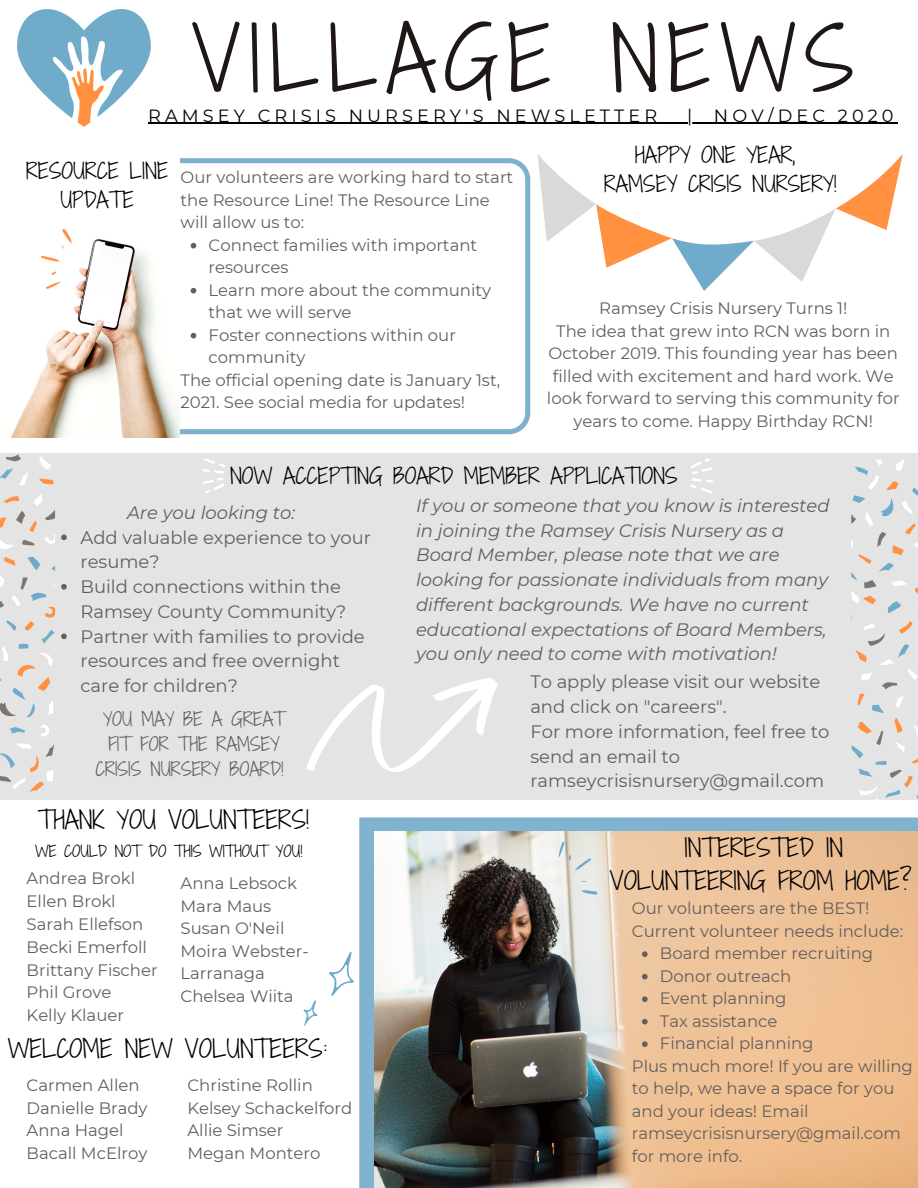
<style>
.page{position:relative;width:918px;height:1188px;background:#fff}
.page>*{position:absolute;margin:0;border:0;box-sizing:border-box;transform-origin:0 0}
.t1{font:84px "Shadows Into Light Two";letter-spacing:.1em;color:#1e1715}
.t2{font:24px/32.7px "Shadows Into Light Two";color:#000;text-align:center}
.t3{font:21px/29.2px "Shadows Into Light Two";color:#000;text-align:center}
.t4{font:18px/24.8px "Montserrat";color:#625f5d}
.t5{font:italic 18px/24.8px "Montserrat";color:#625f5d}
.t6{font:18px/24.8px "Shadows Into Light Two";color:#625f5d;text-align:center}
.t7{font:17.7px "Montserrat";letter-spacing:.23em;color:#000}
.t8{font:16.5px/22.5px "Montserrat";color:#625f5d}
.t9{font:15px "Shadows Into Light Two";color:#000}
</style>
<div class="page">
<img style="left:18px;top:9px;width:132px;height:117px">
<svg style="left:180px;top:158px;width:350px;height:276px"></svg>
<img style="left:10px;top:239px;width:170px;height:199px">
<svg style="left:40px;top:255px;width:20px;height:7px"></svg>
<svg style="left:46px;top:271px;width:15px;height:21px"></svg>
<svg style="left:60px;top:229px;width:15px;height:20px"></svg>
<svg style="left:359px;top:817px;width:559px;height:371px;fill:#7fb3d0"></svg>
<img style="left:375px;top:832px;width:543px;height:356px">
<svg style="left:553px;top:841px;width:39px;height:30px"></svg>
<svg style="left:581px;top:879px;width:17px;height:22px"></svg>
<svg style="left:538px;top:154px;width:365px;height:137px"></svg>
<div style="left:0;top:453px;width:918px;height:346px;background:#e4e4e4"></div>
<svg style="left:39px;top:478px;width:15px;height:6px"></svg>
<svg style="left:39px;top:456px;width:13px;height:14px"></svg>
<svg style="left:0;top:454px;width:28px;height:32px"></svg>
<svg style="left:0;top:743px;width:54px;height:49px"></svg>
<svg style="left:191px;top:243px;width:5px;height:6px"></svg>
<svg style="left:191px;top:288px;width:5px;height:6px"></svg>
<svg style="left:191px;top:333px;width:5px;height:6px"></svg>
<svg style="left:0;top:494px;width:67px;height:243px"></svg>
<svg style="left:849px;top:460px;width:69px;height:340px"></svg>
<svg style="left:307px;top:678px;width:191px;height:94px"></svg>
<svg style="left:203px;top:458px;width:22px;height:35px"></svg>
<svg style="left:642px;top:951px;width:6px;height:6px"></svg>
<svg style="left:642px;top:974px;width:6px;height:6px"></svg>
<svg style="left:642px;top:996px;width:6px;height:6px"></svg>
<svg style="left:642px;top:1019px;width:6px;height:6px"></svg>
<svg style="left:642px;top:1041px;width:6px;height:6px"></svg>
<svg style="left:691px;top:458px;width:22px;height:35px"></svg>
<hr style="left:148px;top:123px;width:513px;height:1px;background:#000">
<svg style="left:661px;top:123px;width:53px;height:1px"></svg>
<hr style="left:714px;top:123px;width:184px;height:1px;background:#000">
<svg style="left:303px;top:945px;width:63px;height:92px"></svg>
<h1 class="t1" style="left:192px;top:-2px;width:664px">VILLAGE NEWS</h1>
<p class="t7" style="left:148px;top:105px;width:510px">RAMSEY CRISIS NURSERY'S NEWSLETTER</p>
<p class="t7" style="left:687px;top:105px;width:208px">| NOV/DEC 2020</p>
<p class="t3" style="left:604px;top:140px;width:234px">HAPPY ONE YEAR,<br>RAMSEY CRISIS NURSERY!</p>
<p class="t3" style="left:26px;top:156px;width:143px">RESOURCE LINE<br>UPDATE</p>
<p class="t8" style="left:181px;top:166px;width:334px">Our volunteers are working hard to start the Resource Line! The Resource Line will allow us to:</p>
<p class="t8" style="left:209px;top:234px;width:284px">Connect families with important resources<br>Learn more about the community that we will serve<br>Foster connections within our community</p>
<p class="t8" style="left:547px;top:297px;width:354px;text-align:center">Ramsey Crisis Nursery Turns 1!<br>The idea that grew into RCN was born in October 2019. This founding year has been filled with excitement and hard work. We look forward to serving this community for years to come. Happy Birthday RCN!</p>
<p class="t3" style="left:230px;top:461px;width:449px">NOW ACCEPTING BOARD MEMBER APPLICATIONS</p>
<p class="t5" style="left:416px;top:493px;width:415px">If you or someone that you know is interested in joining the Ramsey Crisis Nursery as a Board Member, please note that we are looking for passionate individuals from many different backgrounds. We have no current educational expectations of Board Members, you only need to come with motivation!</p>
<p class="t4" style="left:530px;top:670px;width:301px">To apply please visit our website and click on "careers".<br>For more information, feel free to send an email to ramseycrisisnursery@gmail.com</p>
<p class="t8" style="left:181px;top:369px;width:321px">The official opening date is January 1st,<br>2021. See social media for updates!</p>
<p class="t5" style="left:127px;top:500px;width:170px">Are you looking to:</p>
<p class="t4" style="left:80px;top:525px;width:292px">Add valuable experience to your resume?<br>Build connections within the<br>Ramsey County Community?<br>Partner with families to provide resources and free overnight care for children?</p>
<p class="t6" style="left:96px;top:707px;width:191px">YOU MAY BE A GREAT<br>FIT FOR THE RAMSEY<br>CRISIS NURSERY BOARD!</p>
<h2 class="t2" style="left:38px;top:804px;width:273px">THANK YOU VOLUNTEERS!</h2>
<p class="t9" style="left:35px;top:840px;width:269px">WE COULD NOT DO THIS WITHOUT YOU!</p>
<p class="t8" style="left:27px;top:867px;width:133px;line-height:23px">Andrea Brokl<br>Ellen Brokl<br>Sarah Ellefson<br>Becki Emerfoll<br>Brittany Fischer<br>Phil Grove<br>Kelly Klauer</p>
<p class="t8" style="left:181px;top:872px;width:130px">Anna Lebsock<br>Mara Maus<br>Susan O'Neil<br>Moira Webster-<br>Larranaga<br>Chelsea Wiita</p>
<h2 class="t2" style="left:8px;top:1033px;width:321px">WELCOME NEW VOLUNTEERS:</h2>
<p class="t8" style="left:27px;top:1074px;width:122px">Carmen Allen<br>Danielle Brady<br>Anna Hagel<br>Bacall McElroy</p>
<p class="t8" style="left:187px;top:1074px;width:167px">Christine Rollin<br>Kelsey Schackelford<br>Allie Simser<br>Megan Montero</p>
<h2 class="t2" style="left:610px;top:831px;width:304px">INTERESTED IN<br>VOLUNTEERING FROM HOME?</h2>
<p class="t8" style="left:632px;top:897px;width:273px">Our volunteers are the BEST!<br>Current volunteer needs include:</p>
<p class="t8" style="left:660px;top:942px;width:215px">Board member recruiting<br>Donor outreach<br>Event planning<br>Tax assistance<br>Financial planning</p>
<p class="t8" style="left:632px;top:1055px;width:283px">Plus much more! If you are willing to help, we have a space for you and your ideas! Email ramseycrisisnursery@gmail.com for more info.</p>
</div>
